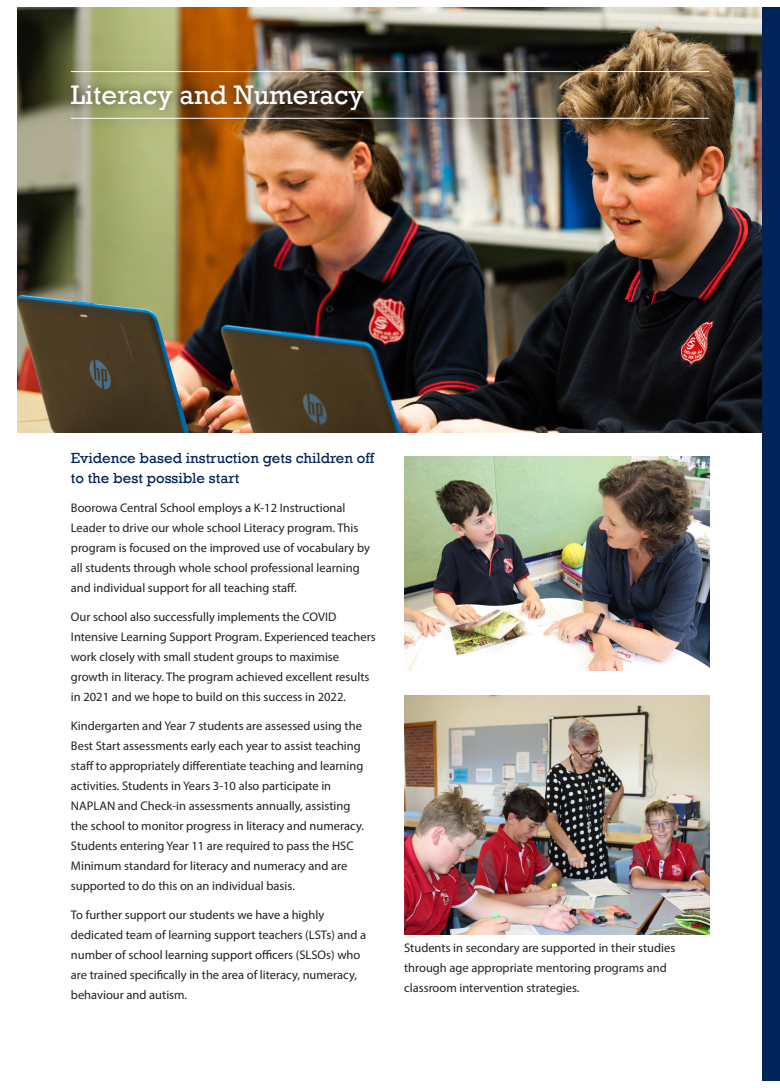
<style>
.page{position:relative;width:780px;height:1088px;background:#fff}
.page>*{position:absolute;margin:0;border:0;box-sizing:border-box;transform-origin:0 0}
.Heading_white_22pt{font:27.5px "Rockwell";color:#fff}
.Text_black{font:15px/20px "Rockwell";color:#002359}
.Text_black-2{font:12.5px/20px "Myriad Pro";color:#231f20}
</style>
<div class="page">
<img style="left:18px;top:7px;width:744px;height:426px">
<div style="left:762px;top:7px;width:18px;height:1074px;background:#002359"></div>
<img style="left:404px;top:457px;width:305px;height:213px">
<img style="left:404px;top:695px;width:305px;height:239px">
<div style="left:61px;top:59px;width:657px;height:72px;background:#231f20;opacity:.75"></div>
<hr style="left:71px;top:71px;width:638px;height:1px;background:#fff">
<hr style="left:71px;top:118px;width:638px;height:1px;background:#fff">
<p class="Heading_white_22pt" style="left:71px;top:79px;width:294px">Literacy and Numeracy</p>
<p class="Text_black" style="left:71px;top:448px;width:305px">Evidence based instruction gets children off to the best possible start</p>
<p class="Text_black-2" style="left:71px;top:497px;width:300px">Boorowa Central School employs a K-12 Instructional Leader to drive our whole school Literacy program. This program is focused on the improved use of vocabulary by all students through whole school professional learning and individual support for all teaching staff.</p>
<p class="Text_black-2" style="left:71px;top:606px;width:306px">Our school also successfully implements the COVID Intensive Learning Support Program. Experienced teachers work closely with small student groups to maximise growth in literacy. The program achieved excellent results in 2021 and we hope to build on this success in 2022.</p>
<p class="Text_black-2" style="left:71px;top:715px;width:294px">Kindergarten and Year 7 students are assessed using the Best Start assessments early each year to assist teaching staff to appropriately differentiate teaching and learning activities. Students in Years 3-10 also participate in NAPLAN and Check-in assessments annually, assisting the school to monitor progress in literacy and numeracy.<br>Students entering Year 11 are required to pass the HSC Minimum standard for literacy and numeracy and are supported to do this on an individual basis.</p>
<p class="Text_black-2" style="left:71px;top:904px;width:297px">To further support our students we have a highly dedicated team of learning support teachers (LSTs) and a number of school learning support officers (SLSOs) who are trained specifically in the area of literacy, numeracy, behaviour and autism.</p>
<p class="Text_black-2" style="left:404px;top:938px;width:273px">Students in secondary are supported in their studies through age appropriate mentoring programs and classroom intervention strategies.</p>
</div>
